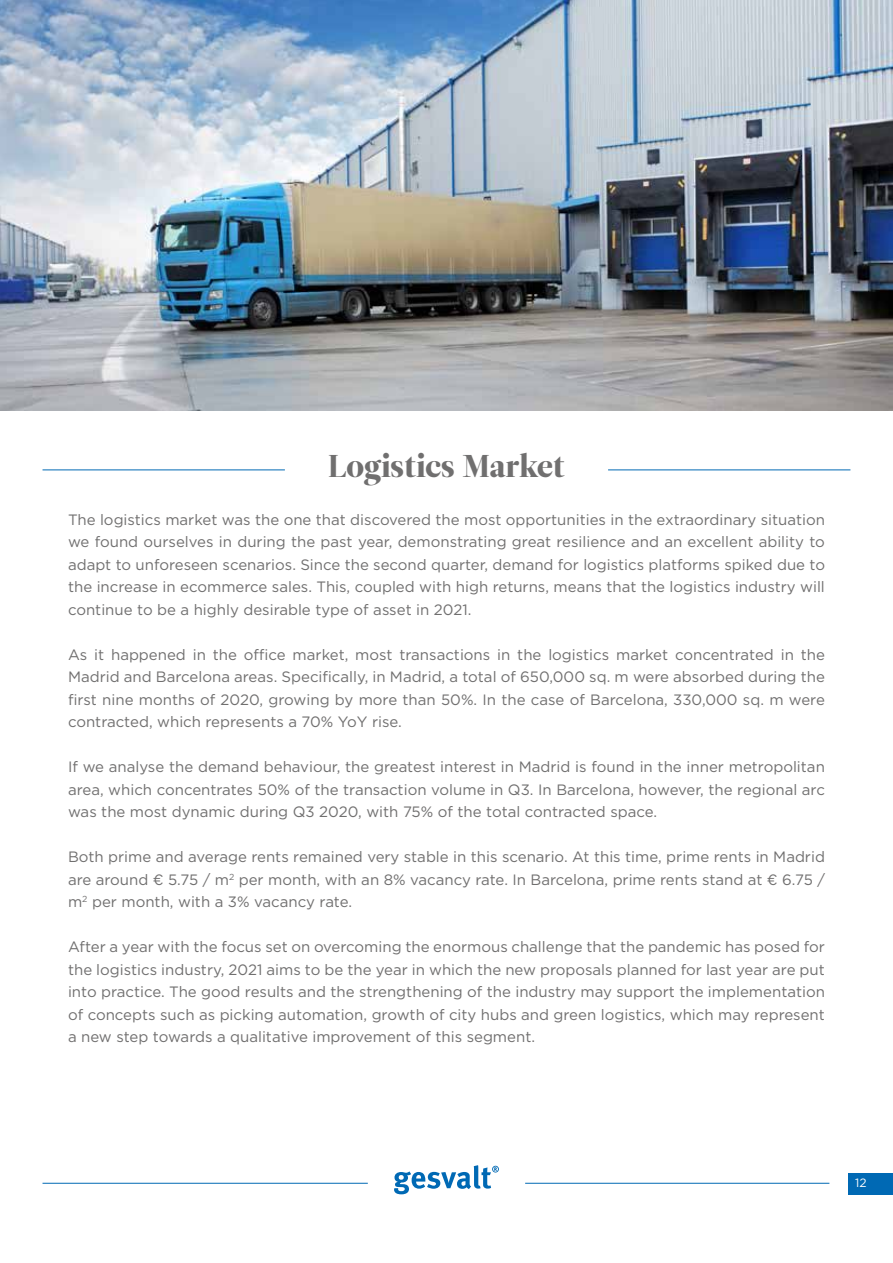
<style>
.page{position:relative;width:893px;height:1263px;background:#fff}
.page>*{position:absolute;margin:0;border:0;box-sizing:border-box;transform-origin:0 0}
.t1{font:31.5px "Leitura Display";color:#706f6f}
.t2{font:15px/22.5px "Gotham";color:#706f6f;text-align:justify}
.t3{font:12px "Gotham";color:#fff}
</style>
<div class="page">
<svg style="left:394px;top:1165px;width:105px;height:29px"></svg>
<hr style="left:43px;top:1183px;width:325px;height:1px;background:#0069b4">
<hr style="left:525px;top:1183px;width:304px;height:1px;background:#0069b4">
<div style="left:848px;top:1173px;width:45px;height:21px;background:#0069b4"></div>
<hr style="left:43px;top:469px;width:242px;height:1px;background:#0069b4">
<hr style="left:608px;top:469px;width:242px;height:1px;background:#0069b4">
<img style="left:0;top:0;width:893px;height:410px">
<h1 class="t1" style="left:328px;top:447px;width:238px">Logistics Market</h1>
<p class="t2" style="left:68px;top:508px;width:758px">The logistics market was the one that discovered the most opportunities in the extraordinary situation we found ourselves in during the past year, demonstrating great resilience and an excellent ability to adapt to unforeseen scenarios. Since the second quarter, demand for logistics platforms spiked due to the increase in ecommerce sales. This, coupled with high returns, means that the logistics industry will continue to be a highly desirable type of asset in 2021.</p>
<p class="t2" style="left:68px;top:643px;width:758px">As it happened in the office market, most transactions in the logistics market concentrated in the Madrid and Barcelona areas. Specifically, in Madrid, a total of 650,000 sq. m were absorbed during the first nine months of 2020, growing by more than 50%. In the case of Barcelona, 330,000 sq. m were contracted, which represents a 70% YoY rise.</p>
<p class="t2" style="left:68px;top:755px;width:758px">If we analyse the demand behaviour, the greatest interest in Madrid is found in the inner metropolitan area, which concentrates 50% of the transaction volume in Q3. In Barcelona, however, the regional arc was the most dynamic during Q3 2020, with 75% of the total contracted space.</p>
<p class="t2" style="left:68px;top:845px;width:758px">Both prime and average rents remained very stable in this scenario. At this time, prime rents in Madrid are around € 5.75 / m<sup>2</sup> per month, with an 8% vacancy rate. In Barcelona, prime rents stand at € 6.75 / m<sup>2</sup> per month, with a 3% vacancy rate.</p>
<p class="t2" style="left:68px;top:935px;width:758px">After a year with the focus set on overcoming the enormous challenge that the pandemic has posed for the logistics industry, 2021 aims to be the year in which the new proposals planned for last year are put into practice. The good results and the strengthening of the industry may support the implementation of concepts such as picking automation, growth of city hubs and green logistics, which may represent a new step towards a qualitative improvement of this segment.</p>
<p class="t3" style="left:855px;top:1175px;width:13px">12</p>
</div>
